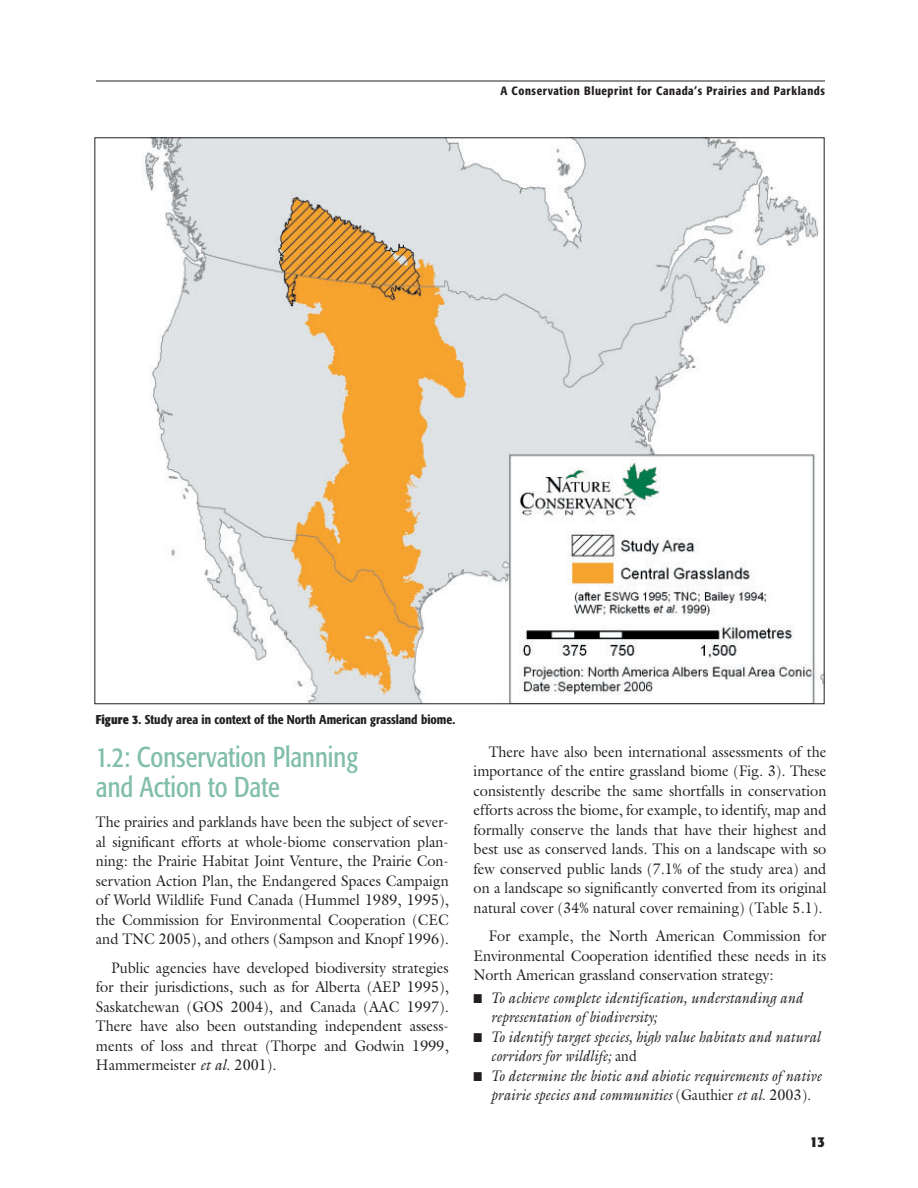
<style>
.page{position:relative;width:918px;height:1188px;background:#fff}
.page>*{position:absolute;margin:0;border:0;box-sizing:border-box;transform-origin:0 0}
.t1{font:condensed 28.5px/30px "Formata";color:#82bfa8;scale:.94 1}
.t2{font:15.3px/19.5px "Galliard";color:#231f20;text-align:justify;scale:.94 1}
.t3{font:italic 15.3px/19.5px "Galliard";color:#231f20;scale:.9 1}
.t4{font:700 condensed 15px "Formata";color:#231f20}
.t5{font:500 condensed 12.75px "Formata";color:#231f20}
.t6{font:500 condensed 12px "Formata";letter-spacing:.05em;color:#231f20}
.s1{font-weight:700}
.s2{font-style:italic}
.s3{font-style:normal}
</style>
<div class="page">
<hr style="left:96px;top:81px;width:729px;height:1px;background:#231f20">
<img style="left:144px;top:139px;width:679px;height:563px">
<p class="t6" style="left:500px;top:86px;width:326px">A Conservation Blueprint for Canada’s Prairies and Parklands</p>
<p class="t5" style="left:96px;top:714px;width:361px"><span class="s1">Figure 3</span>. Study area in context of the North American grassland biome.</p>
<h1 class="t1" style="left:96px;top:744px;width:280px">1.2: Conservation Planning and Action to Date</h1>
<p class="t2" style="left:96px;top:814px;width:377px">The prairies and parklands have been the subject of sever&shy;al significant efforts at whole-biome conservation plan&shy;ning: the Prairie Habitat Joint Venture, the Prairie Con&shy;servation Action Plan, the Endangered Spaces Campaign of World Wildlife Fund Canada (Hummel 1989, 1995), the Commission for Environmental Cooperation (CEC and TNC 2005), and others (Sampson and Knopf 1996).</p>
<p class="t2" style="left:96px;top:959px;width:377px;text-indent:15px">Public agencies have developed biodiversity strategies for their jurisdictions, such as for Alberta (AEP 1995), Saskatchewan (GOS 2004), and Canada (AAC 1997).<br>There have also been outstanding independent assess&shy;ments of loss and threat (Thorpe and Godwin 1999, Hammermeister <span class="s2">et al</span>. 2001).</p>
<p class="t2" style="left:474px;top:743px;width:377px;text-indent:15px">There have also been international assessments of the importance of the entire grassland biome (Fig. 3). These consistently describe the same shortfalls in conservation efforts across the biome, for example, to identify, map and formally conserve the lands that have their highest and best use as conserved lands. This on a landscape with so few conserved public lands (7.1% of the study area) and on a landscape so significantly converted from its original natural cover (34% natural cover remaining) (Table 5.1).</p>
<p class="t2" style="left:474px;top:928px;width:377px;text-indent:15px">For example, the North American Commission for Environmental Cooperation identified these needs in its North American grassland conservation strategy:</p>
<p class="t3" style="left:491px;top:989px;width:348px;text-indent:-17px">■ To achieve complete identification, understanding and representation of biodiversity;</p>
<p class="t3" style="left:491px;top:1028px;width:368px;text-indent:-17px">■ To identify target species, high value habitats and natural corridors for wildlife; <span class="s3">and</span></p>
<p class="t3" style="left:474px;top:1067px;width:388px;text-align:center">■ To determine the biotic and abiotic requirements of native prairie species and communities <span class="s3">(Gauthier</span> et al. <span class="s3">2003).</span></p>
<p class="t4" style="left:810px;top:1135px;width:16px">13</p>
</div>
